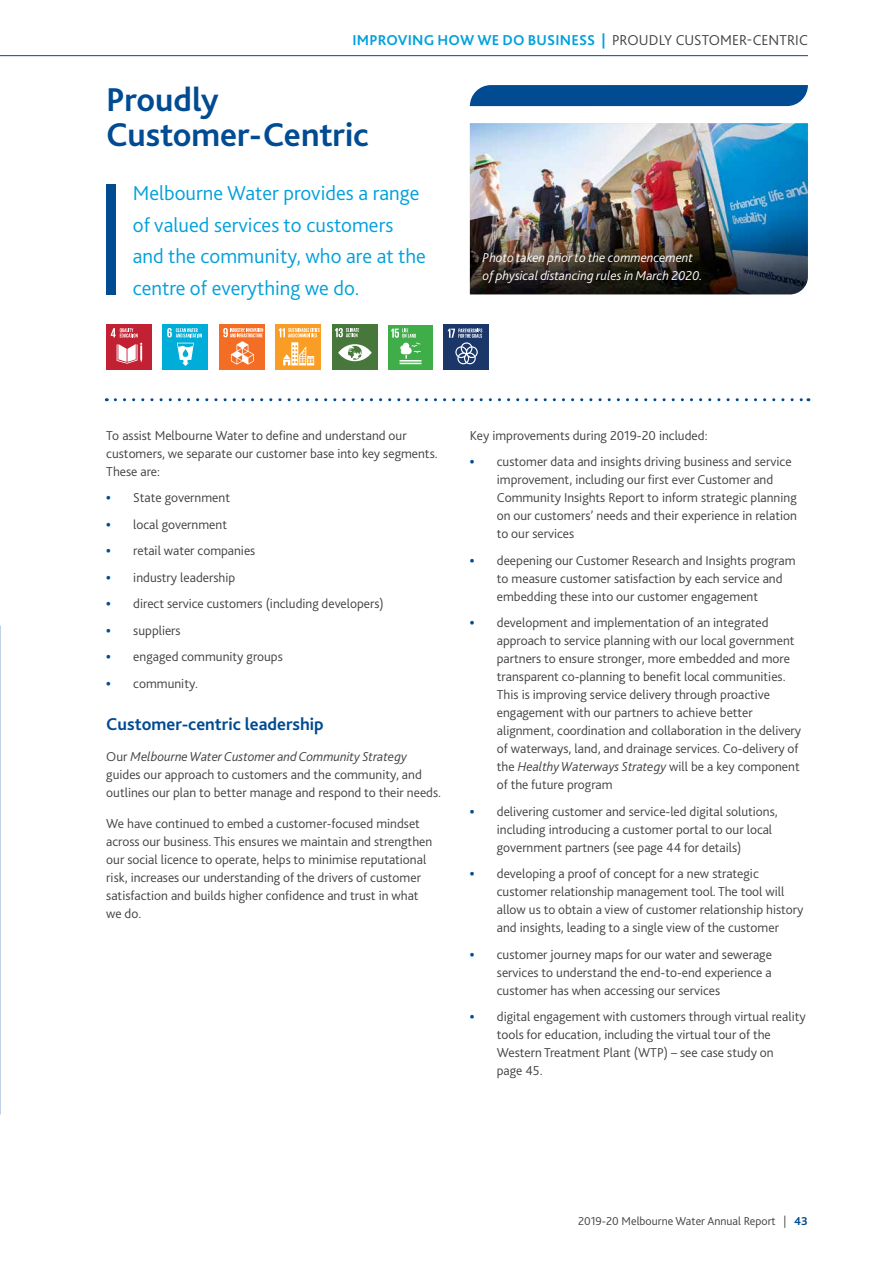
<style>
.page{position:relative;width:893px;height:1263px;background:#fff}
.page>*{position:absolute;margin:0;border:0;box-sizing:border-box;transform-origin:0 0}
.t1{font:700 34.5px/34.5px "Bliss";letter-spacing:-.005em;color:#004b92}
.t2{font:300 21px/31.5px "Bliss";color:#00a0dc}
.t3{font:700 18px "Bliss";color:#004b92}
.t4{font:700 15px "Bliss";letter-spacing:.015em;color:#00a0dc}
.t5{font:300 13.5px/18px "Bliss";color:#414042}
.t6{font:italic 300 13.5px/18px "Bliss";color:#fff}
.t7{font:300 12px "Bliss";color:#414042}
.s1{font-weight:300;color:#414042}
.s2{font-weight:800;color:#004b92}
.s3{font-style:italic}
.s4{font-weight:700;color:#004b92}
</style>
<div class="page">
<svg style="left:470px;top:85px;width:338px;height:21px"></svg>
<div style="left:163px;top:324px;width:45px;height:46px;background:#00add8"></div>
<svg style="left:177px;top:343px;width:17px;height:23px"></svg>
<svg style="left:167px;top:328px;width:35px;height:9px"></svg>
<div style="left:275px;top:324px;width:46px;height:46px;background:#f99d25"></div>
<svg style="left:279px;top:328px;width:41px;height:37px"></svg>
<div style="left:106px;top:184px;width:10px;height:111px;background:#004b92"></div>
<svg style="left:115px;top:398px;width:694px;height:3px"></svg>
<div style="left:444px;top:325px;width:45px;height:45px;background:#1b3668"></div>
<svg style="left:448px;top:329px;width:34px;height:35px"></svg>
<div style="left:388px;top:325px;width:45px;height:45px;background:#3fae49"></div>
<svg style="left:391px;top:329px;width:30px;height:35px"></svg>
<div style="left:332px;top:324px;width:45px;height:45px;background:#48773c"></div>
<svg style="left:338px;top:344px;width:34px;height:17px"></svg>
<svg style="left:335px;top:328px;width:24px;height:9px"></svg>
<div style="left:106px;top:324px;width:46px;height:46px;background:#c22033"></div>
<svg style="left:117px;top:343px;width:25px;height:21px"></svg>
<svg style="left:111px;top:328px;width:27px;height:9px"></svg>
<div style="left:219px;top:324px;width:46px;height:46px;background:#f36e24"></div>
<svg style="left:223px;top:328px;width:40px;height:37px"></svg>
<img style="left:470px;top:123px;width:338px;height:171px">
<hr style="left:0;top:55px;width:808px;height:1px;background:#004b92">
<p class="t4" style="left:352px;top:31px;width:457px">IMPROVING HOW WE DO BUSINESS | <span class="s1">PROUDLY CUSTOMER-CENTRIC</span></p>
<h1 class="t1" style="left:106px;top:83px;width:264px">Proudly<br>Customer-Centric</h1>
<h2 class="t2" style="left:133px;top:177px;width:295px">Melbourne Water provides a range of valued services to customers and the community, who are at the centre of everything we do.</h2>
<p class="t6" style="left:483px;top:249px;width:221px">Photo taken prior to the commencement of physical distancing rules in March 2020.</p>
<p class="t5" style="left:106px;top:426px;width:333px">To assist Melbourne Water to define and understand our customers, we separate our customer base into key segments.<br>These are:</p>
<p class="t5" style="left:106px;top:489px;width:125px"><span class="s2">•</span> State government</p>
<p class="t5" style="left:106px;top:515px;width:122px"><span class="s2">•</span> local government</p>
<p class="t5" style="left:106px;top:542px;width:151px"><span class="s2">•</span> retail water companies</p>
<p class="t5" style="left:106px;top:568px;width:130px"><span class="s2">•</span> industry leadership</p>
<p class="t5" style="left:106px;top:595px;width:279px"><span class="s2">•</span> direct service customers (including developers)</p>
<p class="t5" style="left:106px;top:621px;width:76px"><span class="s2">•</span> suppliers</p>
<p class="t5" style="left:106px;top:648px;width:178px"><span class="s2">•</span> engaged community groups</p>
<p class="t5" style="left:106px;top:674px;width:93px"><span class="s2">•</span> community.</p>
<h3 class="t3" style="left:106px;top:713px;width:219px">Customer-centric leadership</h3>
<p class="t5" style="left:106px;top:747px;width:336px">Our <span class="s3">Melbourne Water Customer and Community Strategy </span>guides our approach to customers and the community, and outlines our plan to better manage and respond to their needs.</p>
<p class="t5" style="left:106px;top:814px;width:327px">We have continued to embed a customer-focused mindset across our business. This ensures we maintain and strengthen our social licence to operate, helps to minimise reputational risk, increases our understanding of the drivers of customer satisfaction and builds higher confidence and trust in what we do.</p>
<p class="t5" style="left:470px;top:426px;width:239px">Key improvements during 2019-20 included:</p>
<p class="t5" style="left:497px;top:453px;width:301px;text-indent:-27px"><span class="s2">•</span> customer data and insights driving business and service improvement, including our first ever Customer and Community Insights Report to inform strategic planning on our customers’ needs and their experience in relation to our services</p>
<p class="t5" style="left:497px;top:551px;width:300px;text-indent:-27px"><span class="s2">•</span> deepening our Customer Research and Insights program to measure customer satisfaction by each service and embedding these into our customer engagement</p>
<p class="t5" style="left:497px;top:614px;width:306px;text-indent:-27px"><span class="s2">•</span> development and implementation of an integrated approach to service planning with our local government partners to ensure stronger, more embedded and more transparent co-planning to benefit local communities.<br>This is improving service delivery through proactive engagement with our partners to achieve better alignment, coordination and collaboration in the delivery of waterways, land, and drainage services. Co-delivery of the <span class="s3">Healthy Waterways Strategy</span> will be a key component of the future program</p>
<p class="t5" style="left:497px;top:802px;width:282px;text-indent:-27px"><span class="s2">•</span> delivering customer and service-led digital solutions, including introducing a customer portal to our local government partners (see page 44 for details)</p>
<p class="t5" style="left:497px;top:865px;width:308px;text-indent:-27px"><span class="s2">•</span> developing a proof of concept for a new strategic customer relationship management tool. The tool will allow us to obtain a view of customer relationship history and insights, leading to a single view of the customer</p>
<p class="t5" style="left:497px;top:945px;width:277px;text-align:justify;text-indent:-27px"><span class="s2">•</span> customer journey maps for our water and sewerage services to understand the end-to-end experience a customer has when accessing our services</p>
<p class="t5" style="left:497px;top:1008px;width:310px;text-indent:-27px"><span class="s2">•</span> digital engagement with customers through virtual reality tools for education, including the virtual tour of the Western Treatment Plant (WTP) – see case study on<br>page 45.</p>
<p class="t7" style="left:578px;top:1214px;width:231px">2019-20 Melbourne Water Annual Report | <span class="s4">43</span></p>
</div>
